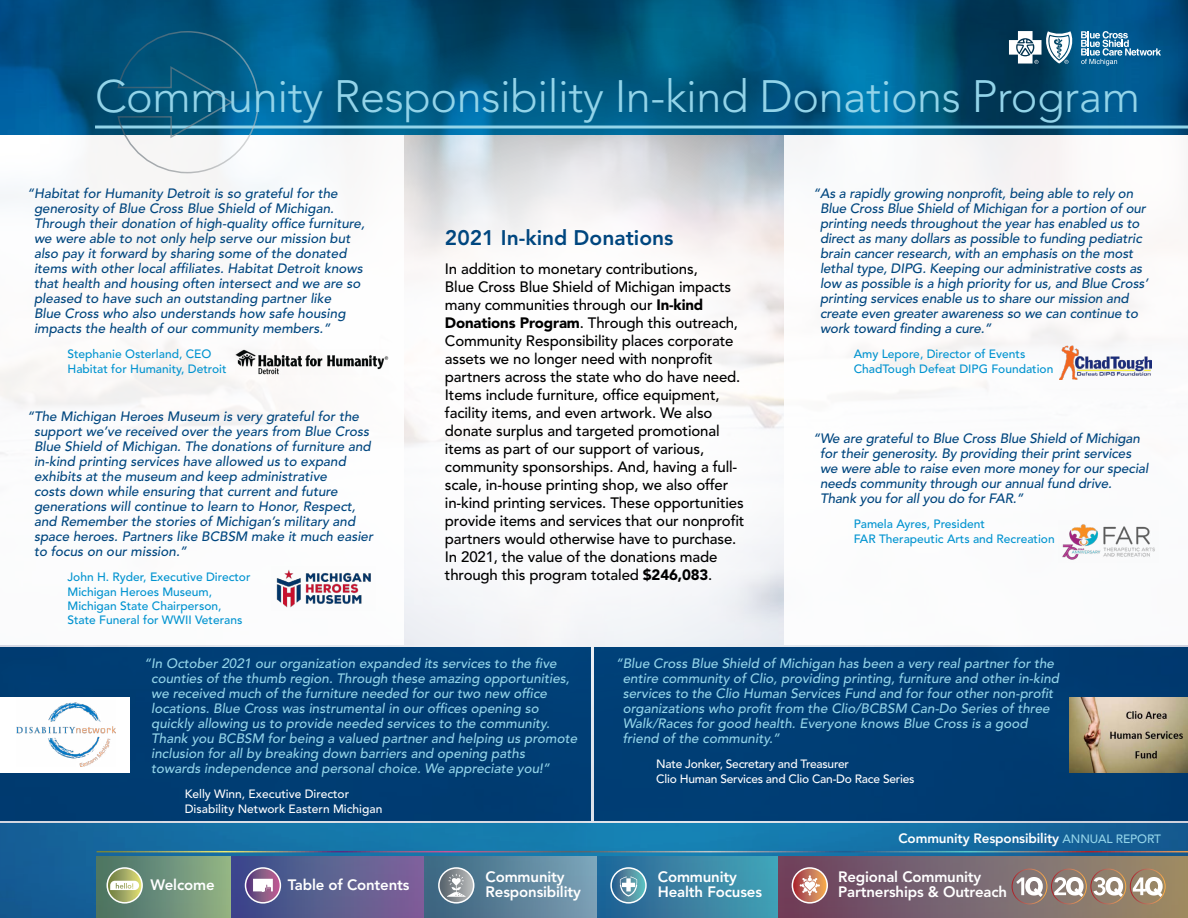
<style>
.page{position:relative;width:1188px;height:918px;background:#fff}
.page>*{position:absolute;margin:0;border:0;box-sizing:border-box;transform-origin:0 0}
.t1{font:300 45px "Avenir LT Std";letter-spacing:-.01em;color:#93d4e9}
.t2{font:800 21px "Avenir LT Std";color:#00467f}
.t3{font:500 15px/18px "Avenir LT Std";letter-spacing:-.01em;color:#000}
.t4{font:800 15px/15px "Avenir LT Std";letter-spacing:-.01em;color:#fff}
.t5{font:italic 500 13.5px/15px "Avenir LT Std";color:#00467f}
.t6{font:italic 500 13.5px/15px "Avenir LT Std";color:#93d4e9}
.t7{font:800 13.5px "Avenir LT Std";letter-spacing:-.01em;color:#fff}
.t8{font:500 12px/14.4px "Avenir LT Std";color:#0093d0}
.t9{font:500 12px/14.4px "Avenir LT Std";letter-spacing:-.02em;color:#fff}
.t10{font:500 12px/14.4px "Avenir LT Std";color:#fff}
.s1{font-weight:900}
.s2{font-weight:500;font-size:12px;color:#93d4e9}
</style>
<div class="page">
<svg style="left:229px;top:28px;width:685px;height:685px"></svg>
<div style="left:0;top:135px;width:404px;height:510px;background:#fff"></div>
<div style="left:784px;top:135px;width:404px;height:510px;background:#fff"></div>
<img style="left:0;top:824px;width:1188px;height:94px">
<hr style="left:97px;top:851px;width:1091px;height:1px;background:#fff">
<img style="left:0;top:0;width:1188px;height:135px">
<hr style="left:95px;top:126px;width:1093px;height:3px;background:#93d4e9">
<div style="left:97px;top:856px;width:134px;height:62px;background:linear-gradient(to right,#476f66,#92b188)"></div>
<svg style="left:107px;top:868px;width:35px;height:35px"></svg>
<div style="left:106px;top:867px;width:37px;height:37px;border:2px solid #fff;border-radius:50%"></div>
<svg style="left:110px;top:881px;width:29px;height:9px"></svg>
<div style="left:232px;top:856px;width:192px;height:62px;background:linear-gradient(to right,#39508a,#7e6698)"></div>
<svg style="left:246px;top:868px;width:34px;height:35px"></svg>
<div style="left:245px;top:867px;width:36px;height:37px;border:2px solid #fff;border-radius:50%"></div>
<svg style="left:253px;top:879px;width:20px;height:13px"></svg>
<svg style="left:1009px;top:31px;width:152px;height:35px"></svg>
<svg style="left:778px;top:856px;width:410px;height:62px;background:#7f676b"></svg>
<svg style="left:792px;top:868px;width:35px;height:35px"></svg>
<div style="left:792px;top:867px;width:36px;height:37px;border:2px solid #fff;border-radius:50%"></div>
<svg style="left:800px;top:875px;width:20px;height:21px"></svg>
<div style="left:597px;top:856px;width:180px;height:62px;background:linear-gradient(to right,#246194,#48a2b5)"></div>
<svg style="left:611px;top:868px;width:35px;height:35px"></svg>
<div style="left:610px;top:867px;width:37px;height:37px;border:2px solid #fff;border-radius:50%"></div>
<svg style="left:620px;top:876px;width:17px;height:21px"></svg>
<div style="left:425px;top:856px;width:171px;height:62px;background:linear-gradient(to right,#3a647f,#7ca1b6)"></div>
<svg style="left:439px;top:868px;width:35px;height:35px"></svg>
<div style="left:438px;top:867px;width:36px;height:37px;border:2px solid #fff;border-radius:50%"></div>
<svg style="left:447px;top:874px;width:19px;height:23px"></svg>
<svg style="left:1016px;top:877px;width:27px;height:20px"></svg>
<div style="left:1012px;top:869px;width:35px;height:35px;border:1px solid #fff;border-radius:50%"></div>
<svg style="left:1054px;top:877px;width:30px;height:20px"></svg>
<div style="left:1051px;top:869px;width:36px;height:35px;border:1px solid #fff;border-radius:50%"></div>
<svg style="left:1094px;top:877px;width:29px;height:20px"></svg>
<div style="left:1091px;top:869px;width:35px;height:35px;border:1px solid #fff;border-radius:50%"></div>
<svg style="left:1133px;top:877px;width:30px;height:20px"></svg>
<div style="left:1130px;top:869px;width:36px;height:35px;border:1px solid #fff;border-radius:50%"></div>
<div style="left:0;top:647px;width:591px;height:174px;background:#003d73"></div>
<svg style="left:117px;top:30px;width:142px;height:144px"></svg>
<div style="left:594px;top:647px;width:594px;height:174px;background:#003d74"></div>
<img style="left:1069px;top:697px;width:119px;height:76px">
<img style="left:235px;top:349px;width:153px;height:25px">
<img style="left:1060px;top:346px;width:92px;height:34px">
<div style="left:0;top:698px;width:130px;height:75px;background:#fff"></div>
<img style="left:17px;top:697px;width:99px;height:70px">
<img style="left:276px;top:570px;width:95px;height:38px">
<img style="left:1062px;top:524px;width:93px;height:36px">
<h1 class="t1" style="left:95px;top:70px;width:1047px">Community Responsibility In-kind Donations Program</h1>
<p class="t5" style="left:34px;top:186px;width:332px;text-indent:-7px">“Habitat for Humanity Detroit is so grateful for the generosity of Blue Cross Blue Shield of Michigan.<br>Through their donation of high-quality office furniture, we were able to not only help serve our mission but also pay it forward by sharing some of the donated items with other local affiliates. Habitat Detroit knows that health and housing often intersect and we are so pleased to have such an outstanding partner like<br>Blue Cross who also understands how safe housing impacts the health of our community members.”</p>
<p class="t8" style="left:68px;top:347px;width:161px">Stephanie Osterland, CEO<br>Habitat for Humanity, Detroit</p>
<p class="t5" style="left:34px;top:409px;width:341px;text-indent:-7px">“The Michigan Heroes Museum is very grateful for the support we’ve received over the years from Blue Cross Blue Shield of Michigan. The donations of furniture and in-kind printing services have allowed us to expand exhibits at the museum and keep administrative<br>costs down while ensuring that current and future generations will continue to learn to Honor, Respect, and Remember the stories of Michigan’s military and space heroes. Partners like BCBSM make it much easier to focus on our mission.”</p>
<p class="t8" style="left:68px;top:570px;width:184px">John H. Ryder, Executive Director<br>Michigan Heroes Museum,<br>Michigan State Chairperson,<br>State Funeral for WWII Veterans</p>
<h2 class="t2" style="left:445px;top:226px;width:230px">2021 In-kind Donations</h2>
<p class="t3" style="left:445px;top:260px;width:301px">In addition to monetary contributions,<br>Blue Cross Blue Shield of Michigan impacts many communities through our <span class="s1">In-kind Donations Program</span>. Through this outreach, Community Responsibility places corporate assets we no longer need with nonprofit partners across the state who do have need.<br>Items include furniture, office equipment, facility items, and even artwork. We also donate surplus and targeted promotional items as part of our support of various, community sponsorships. And, having a full&shy;scale, in-house printing shop, we also offer in-kind printing services. These opportunities provide items and services that our nonprofit partners would otherwise have to purchase.<br>In 2021, the value of the donations made through this program totaled <span class="s1">$246,083</span>.</p>
<p class="t5" style="left:820px;top:186px;width:330px;text-indent:-7px">“As a rapidly growing nonprofit, being able to rely on Blue Cross Blue Shield of Michigan for a portion of our printing needs throughout the year has enabled us to direct as many dollars as possible to funding pediatric brain cancer research, with an emphasis on the most lethal type, DIPG. Keeping our administrative costs as low as possible is a high priority for us, and Blue Cross’ printing services enable us to share our mission and create even greater awareness so we can continue to work toward finding a cure.”</p>
<p class="t8" style="left:854px;top:347px;width:201px">Amy Lepore, Director of Events<br>ChadTough Defeat DIPG Foundation</p>
<p class="t5" style="left:820px;top:431px;width:330px;text-indent:-7px">“We are grateful to Blue Cross Blue Shield of Michigan for their generosity. By providing their print services we were able to raise even more money for our special needs community through our annual fund drive.<br>Thank you for all you do for FAR.”</p>
<p class="t8" style="left:854px;top:517px;width:202px">Pamela Ayres, President<br>FAR Therapeutic Arts and Recreation</p>
<p class="t6" style="left:151px;top:656px;width:428px;text-indent:-7px">“In October 2021 our organization expanded its services to the five counties of the thumb region. Through these amazing opportunities, we received much of the furniture needed for our two new office locations. Blue Cross was instrumental in our offices opening so quickly allowing us to provide needed services to the community.<br>Thank you BCBSM for being a valued partner and helping us promote inclusion for all by breaking down barriers and opening paths towards independence and personal choice. We appreciate you!”</p>
<p class="t10" style="left:185px;top:787px;width:199px">Kelly Winn, Executive Director<br>Disability Network Eastern Michigan</p>
<p class="t6" style="left:623px;top:656px;width:438px;text-indent:-7px">“Blue Cross Blue Shield of Michigan has been a very real partner for the entire community of Clio, providing printing, furniture and other in-kind services to the Clio Human Services Fund and for four other non-profit organizations who profit from the Clio/BCBSM Can-Do Series of three Walk/Races for good health. Everyone knows Blue Cross is a good friend of the community.”</p>
<p class="t9" style="left:656px;top:757px;width:260px">Nate Jonker, Secretary and Treasurer<br>Clio Human Services and Clio Can-Do Race Series</p>
<p class="t7" style="left:899px;top:831px;width:264px">Community Responsibility <span class="s2">ANNUAL REPORT</span></p>
<p class="t4" style="left:151px;top:877px;width:66px">Welcome</p>
<p class="t4" style="left:288px;top:877px;width:123px">Table of Contents</p>
<p class="t4" style="left:838px;top:869px;width:170px">Regional Community<br>Partnerships &amp; Outreach</p>
<p class="t4" style="left:658px;top:869px;width:106px">Community<br>Health Focuses</p>
<p class="t4" style="left:486px;top:869px;width:97px">Community<br>Responsibility</p>
</div>
